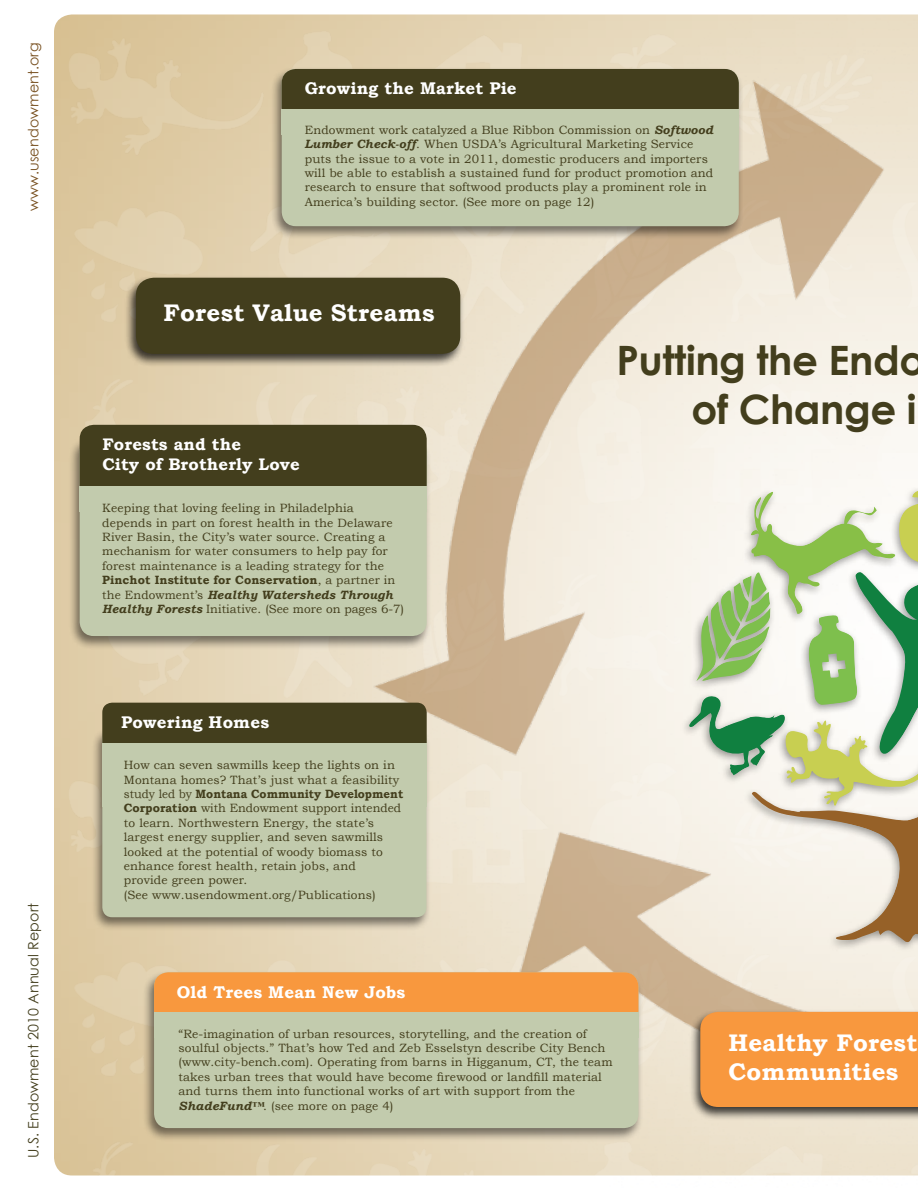
<style>
.page{position:relative;width:918px;height:1188px;background:#fff}
.page>*{position:absolute;margin:0;border:0;box-sizing:border-box;transform-origin:0 0}
.t1{font:700 40.5px/48.6px "Century Gothic";letter-spacing:-.01em;color:#433e1d;text-align:right}
.t2{font:700 24px/28.8px "Bookman Old Style";letter-spacing:.01em;color:#fff}
.t3{font:700 16.95px "Bookman Old Style";letter-spacing:.01em;color:#fff}
.t4{font:700 16.8px/20.1px "Bookman Old Style";letter-spacing:.01em;color:#fff}
.t5{font:14.25px "Century Gothic";letter-spacing:.01em;color:#433e1d}
.t6{font:14.25px "Century Gothic";letter-spacing:.01em;color:#785020}
.t7{font:12px/14.4px "Bookman Old Style";letter-spacing:.01em;color:#433e1d}
.s1{font-weight:700;font-style:italic}
.s2{font-weight:700}
</style>
<div class="page">
<img style="left:54px;top:14px;width:864px;height:1162px">
<img style="left:369px;top:22px;width:331px;height:1078px">
<div style="left:679px;top:476px;width:239px;height:482px;background:#000;opacity:.4"></div>
<div style="left:68px;top:435px;width:364px;height:215px;background:#000;opacity:.5"></div>
<div style="left:80px;top:438px;width:347px;height:198px;background:#c2cbad;border-radius:14px"></div>
<div style="left:80px;top:425px;width:347px;height:74px;background:#433e1d;border-radius:14px"></div>
<div style="left:80px;top:487px;width:347px;height:25px;background:#c2cbad"></div>
<div style="left:91px;top:727px;width:341px;height:204px;background:#000;opacity:.5"></div>
<div style="left:102px;top:730px;width:324px;height:187px;background:#c2cbad;border-radius:10px"></div>
<div style="left:102px;top:703px;width:325px;height:102px;background:#433e1d;border-radius:10px"></div>
<div style="left:102px;top:743px;width:325px;height:64px;background:#c2cbad"></div>
<div style="left:270px;top:67px;width:474px;height:174px;background:#000;opacity:.5"></div>
<div style="left:282px;top:69px;width:457px;height:157px;background:#c2cbad;border-radius:14px"></div>
<div style="left:282px;top:69px;width:457px;height:53px;background:#433e1d;border-radius:14px"></div>
<div style="left:282px;top:109px;width:457px;height:25px;background:#c2cbad"></div>
<div style="left:143px;top:970px;width:501px;height:172px;background:#000;opacity:.5"></div>
<div style="left:154px;top:972px;width:484px;height:156px;background:#c2cbad;border-radius:14px"></div>
<div style="left:154px;top:972px;width:484px;height:53px;background:#f8983e;border-radius:14px"></div>
<div style="left:154px;top:1012px;width:484px;height:26px;background:#c2cbad"></div>
<div style="left:689px;top:1010px;width:229px;height:111px;background:#000;opacity:.75"></div>
<svg style="left:700px;top:14px;width:218px;height:1161px"></svg>
<div style="left:729px;top:1034px;width:189px;height:65px;background:#f8983e"></div>
<div style="left:124px;top:275px;width:341px;height:93px;background:#000;opacity:.75"></div>
<div style="left:136px;top:278px;width:324px;height:76px;background:#433e1d;border-radius:18px"></div>
<p class="t6" style="left:25px;top:211px;width:170px;rotate:-90deg">www.usendowment.org</p>
<p class="t5" style="left:25px;top:1158px;width:256px;rotate:-90deg">U.S. Endowment 2010 Annual Report</p>
<h3 class="t3" style="left:305px;top:78px;width:213px">Growing the Market Pie</h3>
<p class="t7" style="left:305px;top:123px;width:410px">Endowment work catalyzed a Blue Ribbon Commission on <span class="s1">Softwood Lumber Check-off</span>. When USDA’s Agricultural Marketing Service puts the issue to a vote in 2011, domestic producers and importers will be able to establish a sustained fund for product promotion and research to ensure that softwood products play a prominent role in America’s building sector. (See more on page 12)</p>
<h2 class="t2" style="left:164px;top:299px;width:273px">Forest Value Streams</h2>
<h3 class="t4" style="left:102px;top:434px;width:199px">Forests and the<br>City of Brotherly Love</h3>
<p class="t7" style="left:102px;top:501px;width:303px">Keeping that loving feeling in Philadelphia depends in part on forest health in the Delaware River Basin, the City’s water source. Creating a mechanism for water consumers to help pay for forest maintenance is a leading strategy for the <span class="s2">Pinchot Institute for Conservation</span>, a partner in the Endowment’s <span class="s1">Healthy Watersheds Through Healthy Forests</span> Initiative. (See more on pages 6-7)</p>
<h3 class="t3" style="left:121px;top:712px;width:149px">Powering Homes</h3>
<p class="t7" style="left:124px;top:758px;width:281px">How can seven sawmills keep the lights on in Montana homes? That’s just what a feasibility study led by <span class="s2">Montana Community Development Corporation</span> with Endowment support intended to learn. Northwestern Energy, the state’s largest energy supplier, and seven sawmills looked at the potential of woody biomass to enhance forest health, retain jobs, and<br>provide green power.<br>(See www.usendowment.org/Publications)</p>
<h1 class="t1" style="left:616px;top:335px;width:311px">Putting the Endo of Change i</h1>
<h3 class="t3" style="left:177px;top:982px;width:230px">Old Trees Mean New Jobs</h3>
<p class="t7" style="left:178px;top:1026px;width:436px">“Re-imagination of urban resources, storytelling, and the creation of soulful objects.” That’s how Ted and Zeb Esselstyn describe City Bench (www.city-bench.com). Operating from barns in Higganum, CT, the team takes urban trees that would have become firewood or landfill material and turns them into functional works of art with support from the <span class="s1">ShadeFund™</span>. (see more on page 4)</p>
<h2 class="t2" style="left:729px;top:1028px;width:190px">Healthy Forest<br>Communities</h2>
</div>
